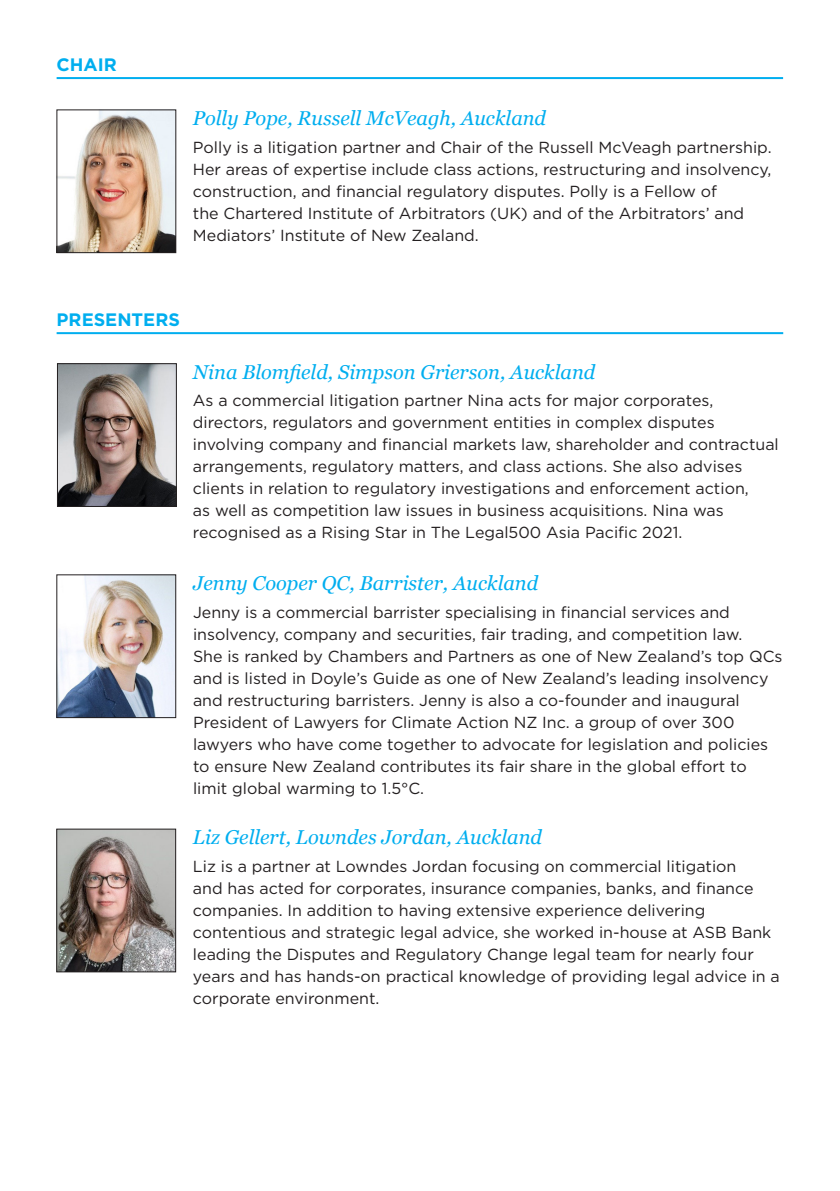
<style>
.page{position:relative;width:840px;height:1191px;background:#fff}
.page>*{position:absolute;margin:0;border:0;box-sizing:border-box;transform-origin:0 0}
.t1{font:italic 20px "Georgia";color:#00aeef}
.Sub_Heading_01{font:700 18px "Gotham";color:#00aeef}
.t2{font:16px/22px "Gotham";color:#231f20}
</style>
<div class="page">
<hr style="left:57px;top:332px;width:725px;height:2px;background:#00aeef">
<img style="left:59px;top:112px;width:115px;height:139px">
<div style="left:57px;top:110px;width:119px;height:143px;border:1px solid #231f20"></div>
<img style="left:59px;top:365px;width:115px;height:139px">
<div style="left:57px;top:363px;width:119px;height:143px;border:1px solid #231f20"></div>
<img style="left:59px;top:576px;width:115px;height:140px">
<div style="left:57px;top:574px;width:119px;height:144px;border:1px solid #231f20"></div>
<img style="left:59px;top:831px;width:115px;height:139px">
<div style="left:57px;top:829px;width:119px;height:143px;border:1px solid #231f20"></div>
<hr style="left:57px;top:77px;width:725px;height:2px;background:#00aeef">
<p class="Sub_Heading_01" style="left:57px;top:53px;width:62px">CHAIR</p>
<p class="t1" style="left:193px;top:105px;width:354px">Polly Pope, Russell McVeagh, Auckland</p>
<p class="t2" style="left:193px;top:135px;width:580px">Polly is a litigation partner and Chair of the Russell McVeagh partnership.<br>Her areas of expertise include class actions, restructuring and insolvency, construction, and financial regulatory disputes. Polly is a Fellow of<br>the Chartered Institute of Arbitrators (UK) and of the Arbitrators’ and Mediators’ Institute of New Zealand.</p>
<p class="Sub_Heading_01" style="left:57px;top:308px;width:125px">PRESENTERS</p>
<p class="t1" style="left:193px;top:359px;width:403px">Nina Blomfield, Simpson Grierson, Auckland</p>
<p class="t2" style="left:193px;top:389px;width:587px">As a commercial litigation partner Nina acts for major corporates, directors, regulators and government entities in complex disputes involving company and financial markets law, shareholder and contractual arrangements, regulatory matters, and class actions. She also advises clients in relation to regulatory investigations and enforcement action,<br>as well as competition law issues in business acquisitions. Nina was recognised as a Rising Star in The Legal500 Asia Pacific 2021.</p>
<p class="t1" style="left:193px;top:570px;width:346px">Jenny Cooper QC, Barrister, Auckland</p>
<p class="t2" style="left:193px;top:600px;width:590px">Jenny is a commercial barrister specialising in financial services and insolvency, company and securities, fair trading, and competition law.<br>She is ranked by Chambers and Partners as one of New Zealand’s top QCs and is listed in Doyle’s Guide as one of New Zealand’s leading insolvency and restructuring barristers. Jenny is also a co-founder and inaugural President of Lawyers for Climate Action NZ Inc. a group of over 300 lawyers who have come together to advocate for legislation and policies to ensure New Zealand contributes its fair share in the global effort to limit global warming to 1.5°C.</p>
<p class="t1" style="left:193px;top:824px;width:350px">Liz Gellert, Lowndes Jordan, Auckland</p>
<p class="t2" style="left:193px;top:854px;width:588px">Liz is a partner at Lowndes Jordan focusing on commercial litigation<br>and has acted for corporates, insurance companies, banks, and finance companies. In addition to having extensive experience delivering contentious and strategic legal advice, she worked in-house at ASB Bank leading the Disputes and Regulatory Change legal team for nearly four years and has hands-on practical knowledge of providing legal advice in a corporate environment.</p>
</div>
